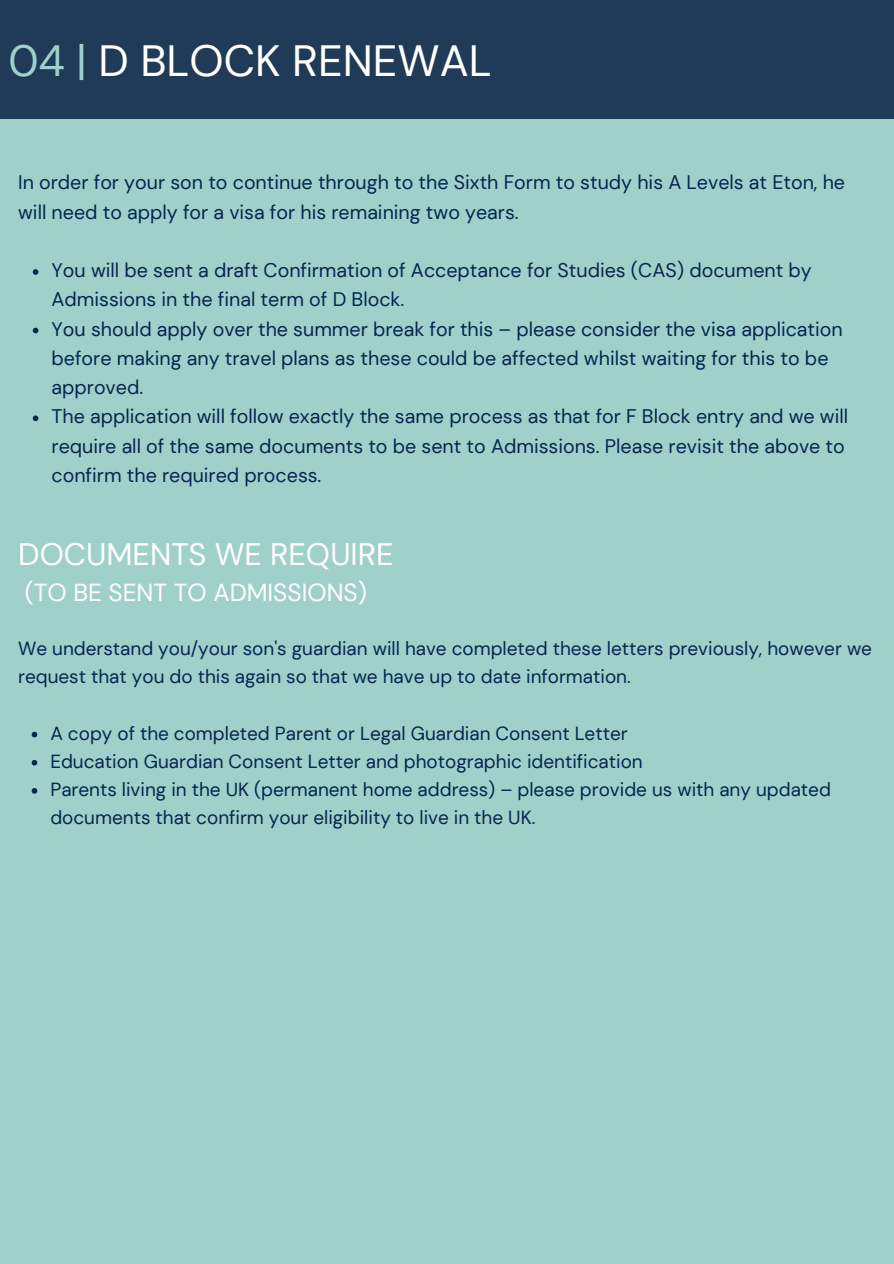
<style>
.page{position:relative;width:894px;height:1264px;background:#fff}
.page>*{position:absolute;margin:0;border:0;box-sizing:border-box;transform-origin:0 0}
.t1{font:43.65px "DM Sans";color:#fff}
.t2{font:30.9px "DM Sans";color:#fff}
.t3{font:24.6px "DM Sans";color:#fff}
.t4{font:19.65px/29.2px "DM Sans";color:#072550}
.t5{font:18.9px/28.2px "DM Sans";color:#072550}
.s1{color:#9fd0c9}
</style>
<div class="page">
<div style="left:0;top:0;width:893px;height:1263px;background:#9fd0c9"></div>
<svg style="left:33px;top:269px;width:5px;height:6px"></svg>
<svg style="left:33px;top:328px;width:5px;height:5px"></svg>
<svg style="left:33px;top:415px;width:5px;height:6px"></svg>
<svg style="left:32px;top:731px;width:5px;height:6px"></svg>
<svg style="left:32px;top:760px;width:5px;height:5px"></svg>
<svg style="left:32px;top:788px;width:5px;height:5px"></svg>
<h1 class="t1" style="left:8px;top:33px;width:484px"><span class="s1">04 |</span> D BLOCK RENEWAL</h1>
<p class="t4" style="left:18px;top:168px;width:828px">In order for your son to continue through to the Sixth Form to study his A Levels at Eton, he will need to apply for a visa for his remaining two years.</p>
<p class="t4" style="left:52px;top:255px;width:797px">You will be sent a draft Confirmation of Acceptance for Studies (CAS) document by Admissions in the final term of D Block.<br>You should apply over the summer break for this – please consider the visa application before making any travel plans as these could be affected whilst waiting for this to be approved.<br>The application will follow exactly the same process as that for F Block entry and we will require all of the same documents to be sent to Admissions. Please revisit the above to confirm the required process.</p>
<h2 class="t2" style="left:18px;top:535px;width:377px">DOCUMENTS WE REQUIRE</h2>
<p class="t3" style="left:25px;top:577px;width:344px">(TO BE SENT TO ADMISSIONS)</p>
<p class="t5" style="left:18px;top:634px;width:855px">We understand you/your son's guardian will have completed these letters previously, however we request that you do this again so that we have up to date information.</p>
<p class="t5" style="left:50px;top:719px;width:781px">A copy of the completed Parent or Legal Guardian Consent Letter<br>Education Guardian Consent Letter and photographic identification<br>Parents living in the UK (permanent home address) – please provide us with any updated documents that confirm your eligibility to live in the UK.</p>
</div>
